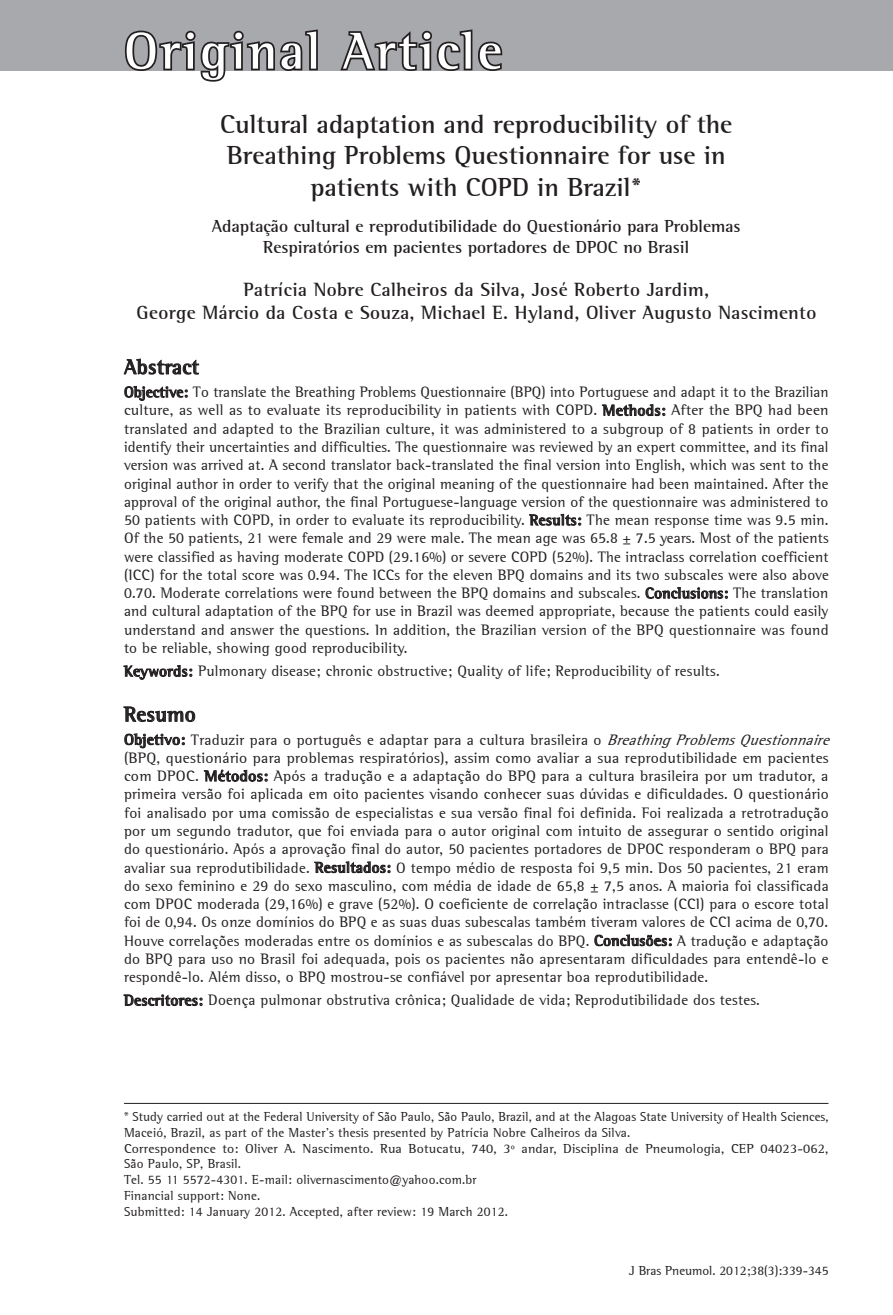
<style>
.page{position:relative;width:893px;height:1315px;background:#fff}
.page>*{position:absolute;margin:0;border:0;box-sizing:border-box;transform-origin:0 0}
.t1{font:700 52.5px "Libre Semi Serif S Si";letter-spacing:.05em;color:#fff}
.Título___1o_idioma{font:700 26.25px/31.5px "Libre Semi Serif S Si";color:#231f20;text-align:center}
.Resumo___título{font:700 21px "Libre Semi Serif S Si";letter-spacing:.015em;color:#231f20}
.Abstract___título{font:700 21px "Libre Semi Serif S Si";letter-spacing:.015em;color:#231f20}
.Autores{font:700 19.25px/23.1px "Libre Semi Serif S Si";letter-spacing:.015em;color:#231f20;text-align:center}
.Título___2o_idioma{font:700 17.5px/21px "Libre Semi Serif S Si";color:#231f20;text-align:center}
.Abstract{font:15.22px/18.2px "Libre Semi Serif S Si";letter-spacing:.015em;color:#231f20;text-align:justify}
.Resumo{font:15.22px/18.2px "Libre Semi Serif S Si";letter-spacing:.015em;color:#231f20}
.Keywords{font:15.22px "Libre Semi Serif S Si";letter-spacing:.015em;color:#231f20}
.Palavras-chave{font:15.22px "Libre Semi Serif S Si";letter-spacing:.015em;color:#231f20}
.Endereço{font:13.12px/15.8px "Libre Semi Serif S Si";letter-spacing:.015em;color:#231f20}
.Endereço-2{font:13.12px/15.8px "Libre Semi Serif S Si";letter-spacing:.015em;color:#231f20;scale:1.05 1}
.rodapé{font:13.12px "Libre Semi Serif S Si";color:#231f20}
.s1{font-weight:700}
.s2{font-style:italic}
</style>
<div class="page">
<div style="left:0;top:0;width:893px;height:70px;background:#a8a9ad"></div>
<svg style="left:124px;top:359px;width:75px;height:15px"></svg>
<svg style="left:125px;top:386px;width:62px;height:14px"></svg>
<svg style="left:602px;top:404px;width:63px;height:12px"></svg>
<svg style="left:529px;top:514px;width:52px;height:11px"></svg>
<svg style="left:646px;top:587px;width:82px;height:11px"></svg>
<svg style="left:124px;top:665px;width:68px;height:14px"></svg>
<svg style="left:124px;top:707px;width:71px;height:14px"></svg>
<svg style="left:125px;top:733px;width:60px;height:15px"></svg>
<svg style="left:204px;top:769px;width:63px;height:12px"></svg>
<svg style="left:315px;top:861px;width:75px;height:12px"></svg>
<svg style="left:595px;top:934px;width:77px;height:12px"></svg>
<svg style="left:124px;top:994px;width:78px;height:11px"></svg>
<hr style="left:124px;top:1103px;width:704px;height:1px;background:#231f20">
<svg style="left:123px;top:29px;width:197px;height:53px"></svg>
<svg style="left:338px;top:29px;width:166px;height:42px"></svg>
<h1 class="t1" style="left:124px;top:19px;width:380px">Original Article</h1>
<p class="Título___1o_idioma" style="left:220px;top:108px;width:514px">Cultural adaptation and reproducibility of the<br>Breathing Problems Questionnaire for use in patients with COPD in Brazil*</p>
<p class="Título___2o_idioma" style="left:212px;top:215px;width:530px">Adaptação cultural e reprodutibilidade do Questionário para Problemas<br>Respiratórios em pacientes portadores de DPOC no Brasil</p>
<p class="Autores" style="left:136px;top:278px;width:681px">Patrícia Nobre Calheiros da Silva, José Roberto Jardim,<br>George Márcio da Costa e Souza, Michael E. Hyland, Oliver Augusto Nascimento</p>
<p class="Resumo___título" style="left:124px;top:354px;width:76px">Abstract</p>
<p class="Abstract" style="left:124px;top:383px;width:706px"><span class="s1">Objective:</span> To translate the Breathing Problems Questionnaire (BPQ) into Portuguese and adapt it to the Brazilian culture, as well as to evaluate its reproducibility in patients with COPD. <span class="s1">Methods:</span> After the BPQ had been translated and adapted to the Brazilian culture, it was administered to a subgroup of 8 patients in order to identify their uncertainties and difficulties. The questionnaire was reviewed by an expert committee, and its final version was arrived at. A second translator back-translated the final version into English, which was sent to the original author in order to verify that the original meaning of the questionnaire had been maintained. After the approval of the original author, the final Portuguese-language version of the questionnaire was administered to 50 patients with COPD, in order to evaluate its reproducibility. <span class="s1">Results:</span> The mean response time was 9.5 min.<br>Of the 50 patients, 21 were female and 29 were male. The mean age was 65.8 ± 7.5 years. Most of the patients were classified as having moderate COPD (29.16%) or severe COPD (52%). The intraclass correlation coefficient (ICC) for the total score was 0.94. The ICCs for the eleven BPQ domains and its two subscales were also above 0.70. Moderate correlations were found between the BPQ domains and subscales. <span class="s1">Conclusions:</span> The translation and cultural adaptation of the BPQ for use in Brazil was deemed appropriate, because the patients could easily understand and answer the questions. In addition, the Brazilian version of the BPQ questionnaire was found to be reliable, showing good reproducibility.</p>
<p class="Palavras-chave" style="left:124px;top:662px;width:597px"><span class="s1">Keywords:</span> Pulmonary disease; chronic obstructive; Quality of life; Reproducibility of results.</p>
<p class="Abstract___título" style="left:124px;top:701px;width:73px">Resumo</p>
<p class="Resumo" style="left:124px;top:730px;width:712px"><span class="s1">Objetivo:</span> Traduzir para o português e adaptar para a cultura brasileira o <span class="s2">BreathingProblemsQuestionnaire </span>(BPQ, questionário para problemas respiratórios), assim como avaliar a sua reprodutibilidade em pacientes com DPOC. <span class="s1">Métodos:</span> Após a tradução e a adaptação do BPQ para a cultura brasileira por um tradutor, a primeira versão foi aplicada em oito pacientes visando conhecer suas dúvidas e dificuldades. O questionário foi analisado por uma comissão de especialistas e sua versão final foi definida. Foi realizada a retrotradução por um segundo tradutor, que foi enviada para o autor original com intuito de assegurar o sentido original do questionário. Após a aprovação final do autor, 50 pacientes portadores de DPOC responderam o BPQ para avaliar sua reprodutibilidade. <span class="s1">Resultados:</span> O tempo médio de resposta foi 9,5 min. Dos 50 pacientes, 21 eram do sexo feminino e 29 do sexo masculino, com média de idade de 65,8 ± 7,5 anos. A maioria foi classificada com DPOC moderada (29,16%) e grave (52%). O coeficiente de correlação intraclasse (CCI) para o escore total foi de 0,94. Os onze domínios do BPQ e as suas duas subescalas também tiveram valores de CCI acima de 0,70.<br>Houve correlações moderadas entre os domínios e as subescalas do BPQ. <span class="s1">Conclusões:</span> A tradução e adaptação do BPQ para uso no Brasil foi adequada, pois os pacientes não apresentaram dificuldades para entendê-lo e respondê-lo. Além disso, o BPQ mostrou-se confiável por apresentar boa reprodutibilidade.</p>
<p class="Keywords" style="left:124px;top:991px;width:637px"><span class="s1">Descritores:</span> Doença pulmonar obstrutiva crônica; Qualidade de vida; Reprodutibilidade dos testes.</p>
<p class="Endereço" style="left:124px;top:1108px;width:706px">* Study carried out at the Federal University of São Paulo, São Paulo, Brazil, and at the Alagoas State University of Health Sciences,<br>Maceió, Brazil, as part of the Master’s thesis presented by Patrícia Nobre Calheiros da Silva.</p>
<p class="Endereço-2" style="left:124px;top:1140px;width:672px">Correspondence to: Oliver A. Nascimento. Rua Botucatu, 740, 3º andar, Disciplina de Pneumologia, CEP 04023-062,<br>São Paulo, SP, Brasil.</p>
<p class="Endereço" style="left:124px;top:1171px;width:354px">Tel. 55 11 5572-4301. E-mail: olivernascimento@yahoo.com.br</p>
<p class="Endereço" style="left:124px;top:1187px;width:138px">Financial support: None.</p>
<p class="Endereço" style="left:124px;top:1203px;width:386px">Submitted: 14 January 2012. Accepted, after review: 19 March 2012.</p>
<p class="rodapé" style="left:629px;top:1263px;width:201px">J Bras Pneumol. 2012;38(3):339-345</p>
</div>
